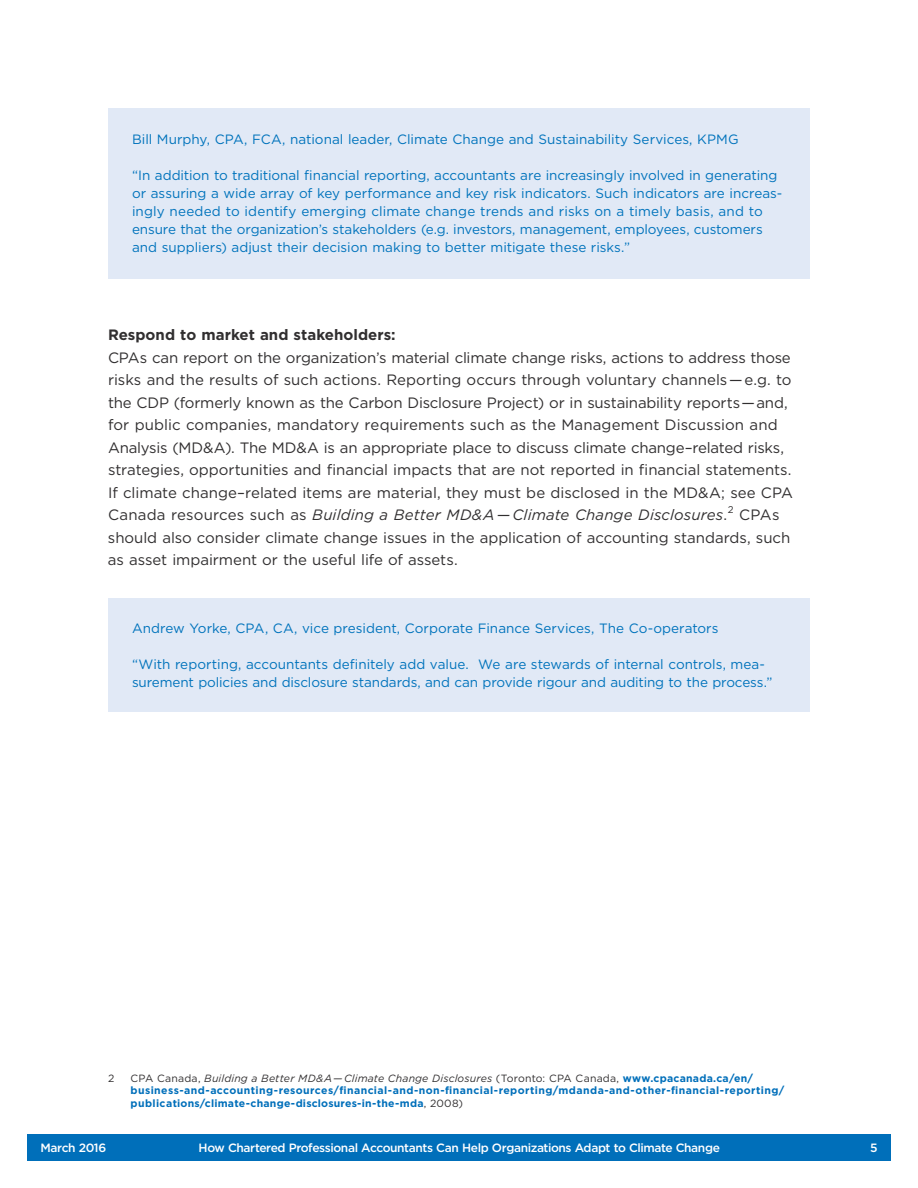
<style>
.page{position:relative;width:918px;height:1188px;background:#fff}
.page>*{position:absolute;margin:0;border:0;box-sizing:border-box;transform-origin:0 0}
.t1{font:15px/22.5px "Gotham";letter-spacing:-.005em;color:#312f30}
.t2{font:700 15px "Gotham";color:#312f30}
.t3{font:13.5px/18px "Gotham";letter-spacing:-.005em;color:#0073bc}
.t4{font:500 12px "Gotham";letter-spacing:-.035em;color:#fff}
.t5{font:700 10.5px/12.6px "Gotham";letter-spacing:.04em;color:#006fba}
.t6{font:10.5px "Gotham";color:#312f30}
.t7{font:9.75px "Gotham";color:#312f30}
.s1{font-style:italic}
.s2{font-weight:400;color:#312f30}
.s3{font-weight:400;font-style:italic;color:#312f30}
</style>
<div class="page">
<div style="left:27px;top:1134px;width:864px;height:27px;background:#006fba"></div>
<div style="left:108px;top:109px;width:702px;height:170px;background:#e1e9f6"></div>
<div style="left:108px;top:598px;width:702px;height:114px;background:#e1e9f6"></div>
<p class="t3" style="left:132px;top:130px;width:608px">Bill Murphy, CPA, FCA, national leader, Climate Change and Sustainability Services, KPMG</p>
<p class="t3" style="left:132px;top:166px;width:652px">“In addition to traditional financial reporting, accountants are increasingly involved in generating or assuring a wide array of key performance and key risk indicators. Such indicators are increas&shy;ingly needed to identify emerging climate change trends and risks on a timely basis, and to ensure that the organization’s stakeholders (e.g. investors, management, employees, customers and suppliers) adjust their decision making to better mitigate these risks.”</p>
<p class="t2" style="left:108px;top:325px;width:289px">Respond to market and stakeholders:</p>
<p class="t1" style="left:108px;top:346px;width:687px">CPAs can report on the organization’s material climate change risks, actions to address those risks and the results of such actions. Reporting occurs through voluntary channels — e.g. to the CDP (formerly known as the Carbon Disclosure Project) or in sustainability reports — and, for public companies, mandatory requirements such as the Management Discussion and Analysis (MD&amp;A). The MD&amp;A is an appropriate place to discuss climate change–related risks, strategies, opportunities and financial impacts that are not reported in financial statements.<br>If climate change–related items are material, they must be disclosed in the MD&amp;A; see CPA Canada resources such as <span class="s1">Building a Better MD&amp;A — Climate Change Disclosures</span>.</p>
<p class="t7" style="left:728px;top:503px;width:7px">2</p>
<p class="t1" style="left:108px;top:504px;width:684px;text-indent:631px">CPAs should also consider climate change issues in the application of accounting standards, such as asset impairment or the useful life of assets.</p>
<p class="t3" style="left:132px;top:619px;width:588px">Andrew Yorke, CPA, CA, vice president, Corporate Finance Services, The Co-operators</p>
<p class="t3" style="left:132px;top:655px;width:642px">“With reporting, accountants definitely add value. We are stewards of internal controls, mea&shy;surement policies and disclosure standards, and can provide rigour and auditing to the process.”</p>
<p class="t6" style="left:108px;top:1071px;width:8px">2</p>
<p class="t5" style="left:131px;top:1072px;width:655px"><span class="s2">CPA Canada,</span> <span class="s3">Building a Better MD&amp;A — Climate Change Disclosures</span> <span class="s2">(Toronto: CPA Canada,</span> www.cpacanada.ca/en/ business-and-accounting-resources/financial-and-non-financial-reporting/mdanda-and-other-financial-reporting/ publications/climate-change-disclosures-in-the-mda<span class="s2">, 2008)</span></p>
<p class="t4" style="left:40px;top:1140px;width:67px">March 2016</p>
<p class="t4" style="left:199px;top:1140px;width:523px">How Chartered Professional Accountants Can Help Organizations Adapt to Climate Change</p>
<p class="t4" style="left:870px;top:1140px;width:9px">5</p>
</div>
